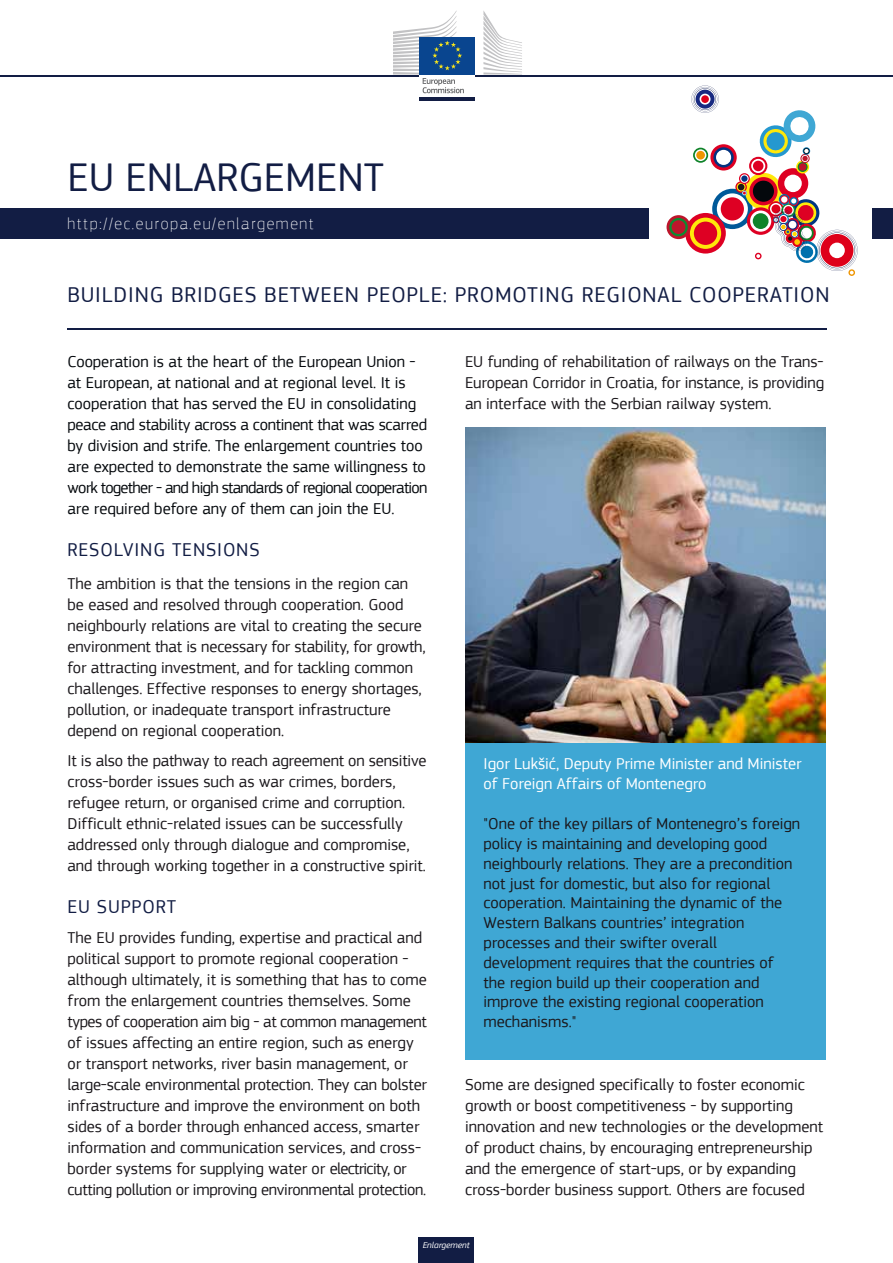
<style>
.page{position:relative;width:893px;height:1263px;background:#fff}
.page>*{position:absolute;margin:0;border:0;box-sizing:border-box;transform-origin:0 0}
.t1{font:42px "EC Square Sans Pro";color:#121d44}
.t2{font:22.5px "EC Square Sans Pro";letter-spacing:.035em;color:#121d44}
.t3{font:19.5px "EC Square Sans Pro";letter-spacing:.045em;color:#121d44}
.t4{font:16.5px/21px "EC Square Sans Pro";color:#1a171b}
.t5{font:16.5px/21px "EC Square Sans Pro";color:#04080c}
.t6{font:16.5px/19.8px "EC Square Sans Pro";color:#fff}
.t7{font:100 16.5px "EC Square Sans Pro";letter-spacing:.1em;color:#fff}
.t8{font:italic 8.85px "EC Square Sans Pro";color:#fff}
</style>
<div class="page">
<div style="left:418px;top:1237px;width:56px;height:26px;background:#121d44"></div>
<hr style="left:68px;top:328px;width:758px;height:2px;background:#121d44">
<div style="left:466px;top:654px;width:360px;height:405px;background:#3fa7d4"></div>
<img style="left:465px;top:428px;width:360px;height:315px">
<hr style="left:0;top:75px;width:893px;height:1px;background:#121d44">
<div style="left:419px;top:73px;width:56px;height:25px;background:#fff"></div>
<hr style="left:419px;top:98px;width:56px;height:2px;background:#121d44">
<svg style="left:483px;top:11px;width:39px;height:63px"></svg>
<div style="left:419px;top:37px;width:56px;height:37px;background:#09458f"></div>
<svg style="left:393px;top:11px;width:71px;height:82px"></svg>
<div style="left:0;top:208px;width:649px;height:30px;background:#121d44"></div>
<div style="left:872px;top:208px;width:21px;height:30px;background:#121d44"></div>
<svg style="left:712px;top:189px;width:40px;height:40px"></svg>
<svg style="left:717px;top:193px;width:31px;height:31px"></svg>
<div style="left:721px;top:197px;width:23px;height:23px;background:#de0023;border-radius:50%"></div>
<svg style="left:745px;top:173px;width:37px;height:37px"></svg>
<svg style="left:749px;top:177px;width:29px;height:28px"></svg>
<div style="left:753px;top:181px;width:21px;height:21px;background:#04080c;border-radius:50%"></div>
<div style="left:778px;top:168px;width:30px;height:31px;background:#de0023;border-radius:50%"></div>
<svg style="left:781px;top:172px;width:24px;height:23px"></svg>
<div style="left:784px;top:175px;width:18px;height:17px;background:#fff;border-radius:50%"></div>
<svg style="left:756px;top:253px;width:5px;height:6px"></svg>
<svg style="left:685px;top:213px;width:41px;height:41px"></svg>
<svg style="left:690px;top:218px;width:31px;height:31px"></svg>
<div style="left:694px;top:222px;width:23px;height:23px;background:#de0023;border-radius:50%"></div>
<svg style="left:667px;top:215px;width:23px;height:24px"></svg>
<svg style="left:669px;top:218px;width:19px;height:18px"></svg>
<div style="left:672px;top:220px;width:13px;height:14px;background:#bd152b;border-radius:50%"></div>
<svg style="left:796px;top:160px;width:13px;height:13px"></svg>
<svg style="left:798px;top:162px;width:10px;height:10px"></svg>
<div style="left:799px;top:163px;width:7px;height:8px;background:#bd152b;border-radius:50%"></div>
<svg style="left:749px;top:157px;width:18px;height:18px"></svg>
<svg style="left:751px;top:159px;width:14px;height:14px"></svg>
<div style="left:753px;top:161px;width:10px;height:10px;background:#de0023;border-radius:50%"></div>
<svg style="left:747px;top:207px;width:27px;height:28px"></svg>
<svg style="left:750px;top:210px;width:21px;height:22px"></svg>
<div style="left:753px;top:213px;width:15px;height:16px;background:#0f8329;border-radius:50%"></div>
<svg style="left:768px;top:201px;width:16px;height:16px"></svg>
<svg style="left:771px;top:204px;width:9px;height:9px"></svg>
<svg style="left:710px;top:144px;width:27px;height:27px"></svg>
<svg style="left:713px;top:147px;width:21px;height:20px"></svg>
<div style="left:716px;top:150px;width:15px;height:15px;background:#fff;border-radius:50%"></div>
<svg style="left:693px;top:148px;width:15px;height:15px"></svg>
<svg style="left:695px;top:149px;width:11px;height:12px"></svg>
<div style="left:696px;top:151px;width:9px;height:9px;background:#ef9500;border-radius:50%"></div>
<svg style="left:735px;top:181px;width:12px;height:12px"></svg>
<svg style="left:739px;top:173px;width:11px;height:11px"></svg>
<svg style="left:740px;top:174px;width:9px;height:9px"></svg>
<svg style="left:741px;top:175px;width:7px;height:7px"></svg>
<svg style="left:738px;top:184px;width:9px;height:12px"></svg>
<svg style="left:757px;top:110px;width:59px;height:51px"></svg>
<svg style="left:691px;top:86px;width:28px;height:27px"></svg>
<img style="left:773px;top:197px;width:85px;height:78px">
<h1 class="t1" style="left:68px;top:153px;width:318px">EU ENLARGEMENT</h1>
<p class="t7" style="left:68px;top:214px;width:248px">http://ec.europa.eu/enlargement</p>
<h2 class="t2" style="left:68px;top:282px;width:763px">BUILDING BRIDGES BETWEEN PEOPLE: PROMOTING REGIONAL COOPERATION</h2>
<p class="t5" style="left:67px;top:351px;width:361px">Cooperation is at the heart of the European Union - at European, at national and at regional level. It is cooperation that has served the EU in consolidating peace and stability across a continent that was scarred by division and strife. The enlargement countries too are expected to demonstrate the same willingness to work together - and high standards of regional cooperation are required before any of them can join the EU.</p>
<p class="t3" style="left:68px;top:538px;width:194px">RESOLVING TENSIONS</p>
<p class="t4" style="left:68px;top:573px;width:360px">The ambition is that the tensions in the region can be eased and resolved through cooperation. Good neighbourly relations are vital to creating the secure environment that is necessary for stability, for growth, for attracting investment, and for tackling common challenges. Effective responses to energy shortages, pollution, or inadequate transport infrastructure depend on regional cooperation.</p>
<p class="t4" style="left:68px;top:750px;width:361px">It is also the pathway to reach agreement on sensitive cross-border issues such as war crimes, borders, refugee return, or organised crime and corruption.<br>Difficult ethnic-related issues can be successfully addressed only through dialogue and compromise, and through working together in a constructive spirit.</p>
<p class="t3" style="left:68px;top:895px;width:110px">EU SUPPORT</p>
<p class="t4" style="left:68px;top:927px;width:361px">The EU provides funding, expertise and practical and political support to promote regional cooperation - although ultimately, it is something that has to come from the enlargement countries themselves. Some types of cooperation aim big - at common management of issues affecting an entire region, such as energy or transport networks, river basin management, or large-scale environmental protection. They can bolster infrastructure and improve the environment on both sides of a border through enhanced access, smarter information and communication services, and cross&shy;border systems for supplying water or electricity, or cutting pollution or improving environmental protection.</p>
<p class="t4" style="left:465px;top:351px;width:361px;text-align:justify">EU funding of rehabilitation of railways on the Trans-European Corridor in Croatia, for instance, is providing an interface with the Serbian railway system.</p>
<p class="t6" style="left:483px;top:754px;width:319px">Igor Lukšić, Deputy Prime Minister and Minister of Foreign Affairs of Montenegro</p>
<p class="t4" style="left:483px;top:814px;width:318px;line-height:19.8px">"One of the key pillars of Montenegro’s foreign policy is maintaining and developing good neighbourly relations. They are a precondition not just for domestic, but also for regional cooperation. Maintaining the dynamic of the Western Balkans countries’ integration processes and their swifter overall development requires that the countries of<br>the region build up their cooperation and improve the existing regional cooperation mechanisms."</p>
<p class="t4" style="left:465px;top:1074px;width:360px">Some are designed specifically to foster economic growth or boost competitiveness - by supporting innovation and new technologies or the development of product chains, by encouraging entrepreneurship and the emergence of start-ups, or by expanding cross-border business support. Others are focused</p>
<p class="t8" style="left:423px;top:1240px;width:48px">Enlargement</p>
</div>
